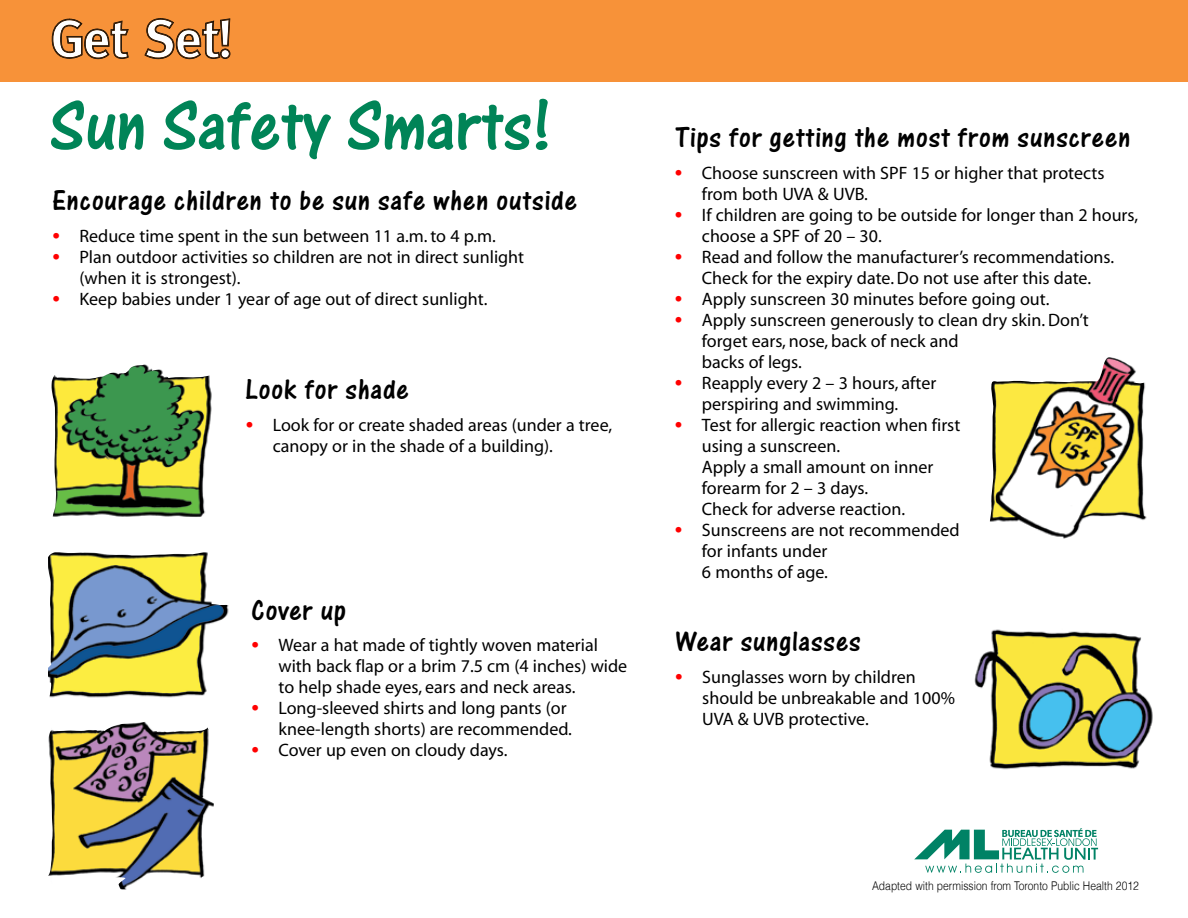
<style>
.page{position:relative;width:1188px;height:918px;background:#fff}
.page>*{position:absolute;margin:0;border:0;box-sizing:border-box;transform-origin:0 0}
.t1{font:75px "One Stroke Script Plain";color:#008457}
.t2{font:30px "One Stroke Script Plain";letter-spacing:.03em;color:#000}
.t3{font:18px/21px "Myriad";color:#000}
.t4{font:300 12px "Helvetica";color:#000;scale:.86 1}
.s1{font-size:27px;color:#f00}
</style>
<div class="page">
<svg style="left:914px;top:828px;width:184px;height:45px"></svg>
<div style="left:0;top:0;width:1188px;height:82px;background:#f79239"></div>
<img style="left:48px;top:722px;width:166px;height:167px">
<img style="left:48px;top:552px;width:181px;height:146px">
<img style="left:52px;top:364px;width:160px;height:153px">
<img style="left:990px;top:357px;width:157px;height:182px">
<img style="left:974px;top:629px;width:179px;height:141px">
<svg style="left:51px;top:18px;width:78px;height:41px"></svg>
<svg style="left:144px;top:18px;width:86px;height:41px"></svg>
<h1 class="t1" style="left:50px;top:80px;width:503px">Sun Safety Smarts!</h1>
<h2 class="t2" style="left:52px;top:182px;width:526px">Encourage children to be sun safe when outside</h2>
<p class="t3" style="left:52px;top:226px;width:445px"><span class="s1">•</span> Reduce time spent in the sun between 11 a.m. to 4 p.m.</p>
<p class="t3" style="left:80px;top:247px;width:446px;text-indent:-27px"><span class="s1">•</span> Plan outdoor activities so children are not in direct sunlight (when it is strongest).</p>
<p class="t3" style="left:52px;top:289px;width:436px"><span class="s1">•</span> Keep babies under 1 year of age out of direct sunlight.</p>
<h2 class="t2" style="left:246px;top:371px;width:165px">Look for shade</h2>
<p class="t3" style="left:273px;top:415px;width:341px;text-indent:-27px"><span class="s1">•</span> Look for or create shaded areas (under a tree, canopy or in the shade of a building).</p>
<h2 class="t2" style="left:252px;top:592px;width:96px">Cover up</h2>
<p class="t3" style="left:279px;top:635px;width:350px;text-indent:-27px"><span class="s1">•</span> Wear a hat made of tightly woven material with back flap or a brim 7.5 cm (4 inches) wide to help shade eyes, ears and neck areas.</p>
<p class="t3" style="left:252px;top:698px;width:322px;text-align:right"><span class="s1">•</span> Long-sleeved shirts and long pants (or knee-length shorts) are recommended.</p>
<p class="t3" style="left:252px;top:740px;width:258px"><span class="s1">•</span> Cover up even on cloudy days.</p>
<h2 class="t2" style="left:675px;top:119px;width:457px">Tips for getting the most from sunscreen</h2>
<p class="t3" style="left:702px;top:163px;width:404px;text-indent:-27px"><span class="s1">•</span> Choose sunscreen with SPF 15 or higher that protects from both UVA &amp; UVB.</p>
<p class="t3" style="left:702px;top:205px;width:438px;text-indent:-27px"><span class="s1">•</span> If children are going to be outside for longer than 2 hours, choose a SPF of 20 – 30.</p>
<p class="t3" style="left:675px;top:247px;width:441px;text-align:center"><span class="s1">•</span> Read and follow the manufacturer’s recommendations.<br>Check for the expiry date. Do not use after this date.</p>
<p class="t3" style="left:675px;top:289px;width:376px"><span class="s1">•</span> Apply sunscreen 30 minutes before going out.</p>
<p class="t3" style="left:702px;top:310px;width:388px;text-indent:-27px"><span class="s1">•</span> Apply sunscreen generously to clean dry skin. Don’t forget ears, nose, back of neck and<br>backs of legs.</p>
<p class="t3" style="left:702px;top:373px;width:236px;text-indent:-27px"><span class="s1">•</span> Reapply every 2 – 3 hours, after perspiring and swimming.</p>
<p class="t3" style="left:702px;top:415px;width:260px;text-indent:-27px"><span class="s1">•</span> Test for allergic reaction when first using a sunscreen.<br>Apply a small amount on inner forearm for 2 – 3 days.<br>Check for adverse reaction.</p>
<p class="t3" style="left:702px;top:520px;width:259px;text-indent:-27px"><span class="s1">•</span> Sunscreens are not recommended for infants under<br>6 months of age.</p>
<h2 class="t2" style="left:675px;top:623px;width:187px">Wear sunglasses</h2>
<p class="t3" style="left:702px;top:667px;width:254px;text-indent:-27px"><span class="s1">•</span> Sunglasses worn by children should be unbreakable and 100%<br>UVA &amp; UVB protective.</p>
<p class="t4" style="left:872px;top:878px;width:312px">Adapted with permission from Toronto Public Health 2012</p>
</div>
